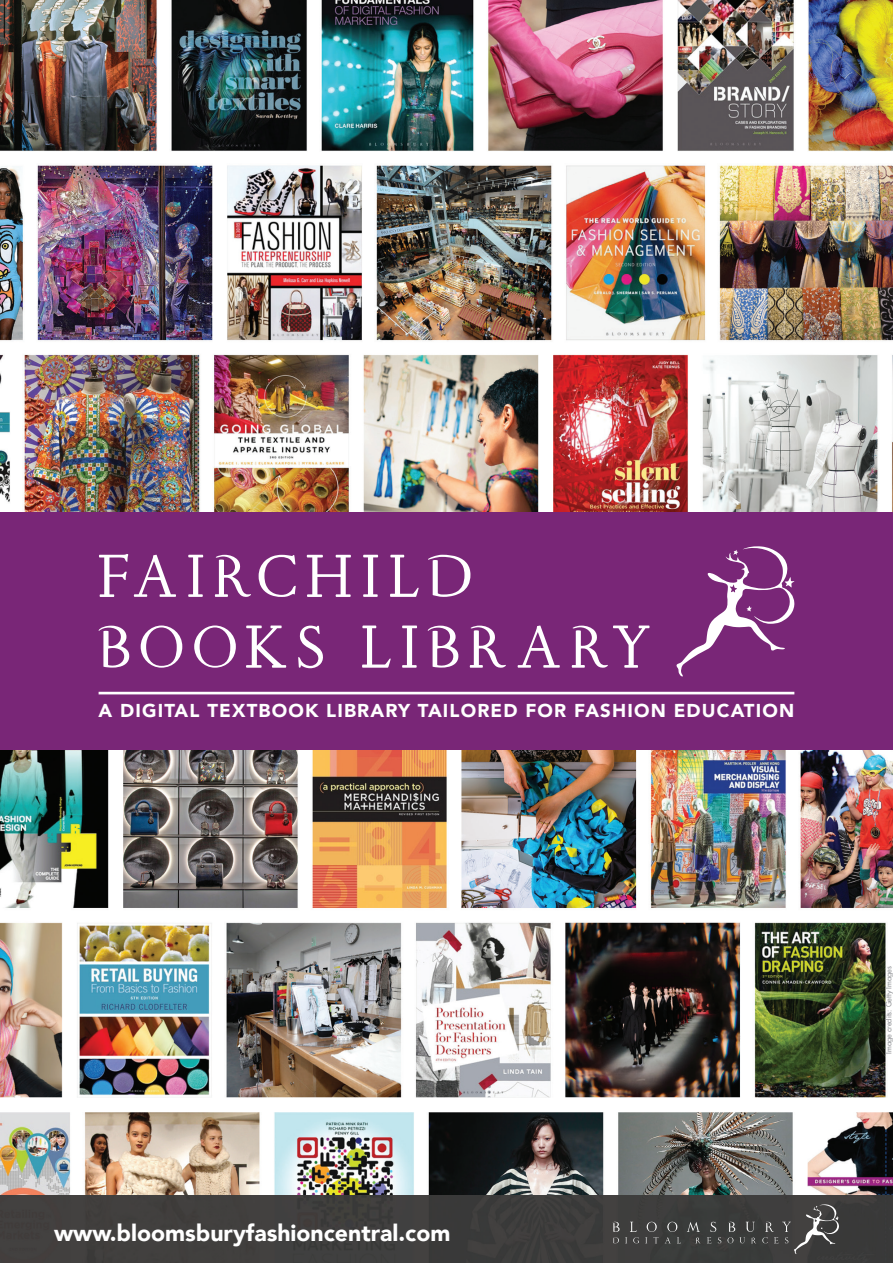
<style>
.page{position:relative;width:893px;height:1263px;background:#fff}
.page>*{position:absolute;margin:0;border:0;box-sizing:border-box;transform-origin:0 0}
.t1{font:900 22.95px "Avenir";color:#fff}
.t2{font:900 18.6px "Avenir";letter-spacing:.06em;color:#fff}
.t3{font:500 7.5px "Futura Std";color:#939598}
</style>
<div class="page">
<img style="left:0;top:0;width:893px;height:1263px">
<svg style="left:612px;top:1204px;width:227px;height:50px;background:#474746"></svg>
<div style="left:0;top:513px;width:893px;height:237px;background:#792677"></div>
<svg style="left:99px;top:546px;width:695px;height:131px"></svg>
<hr style="left:99px;top:692px;width:695px;height:2px;background:#fff">
<p class="t2" style="left:99px;top:694px;width:697px">A DIGITAL TEXTBOOK LIBRARY TAILORED FOR FASHION EDUCATION</p>
<p class="t1" style="left:54px;top:1213px;width:398px">www.bloomsburyfashioncentral.com</p>
<p class="t3" style="left:884px;top:1054px;width:89px;rotate:-90deg">Image credits: Getty Images</p>
</div>
